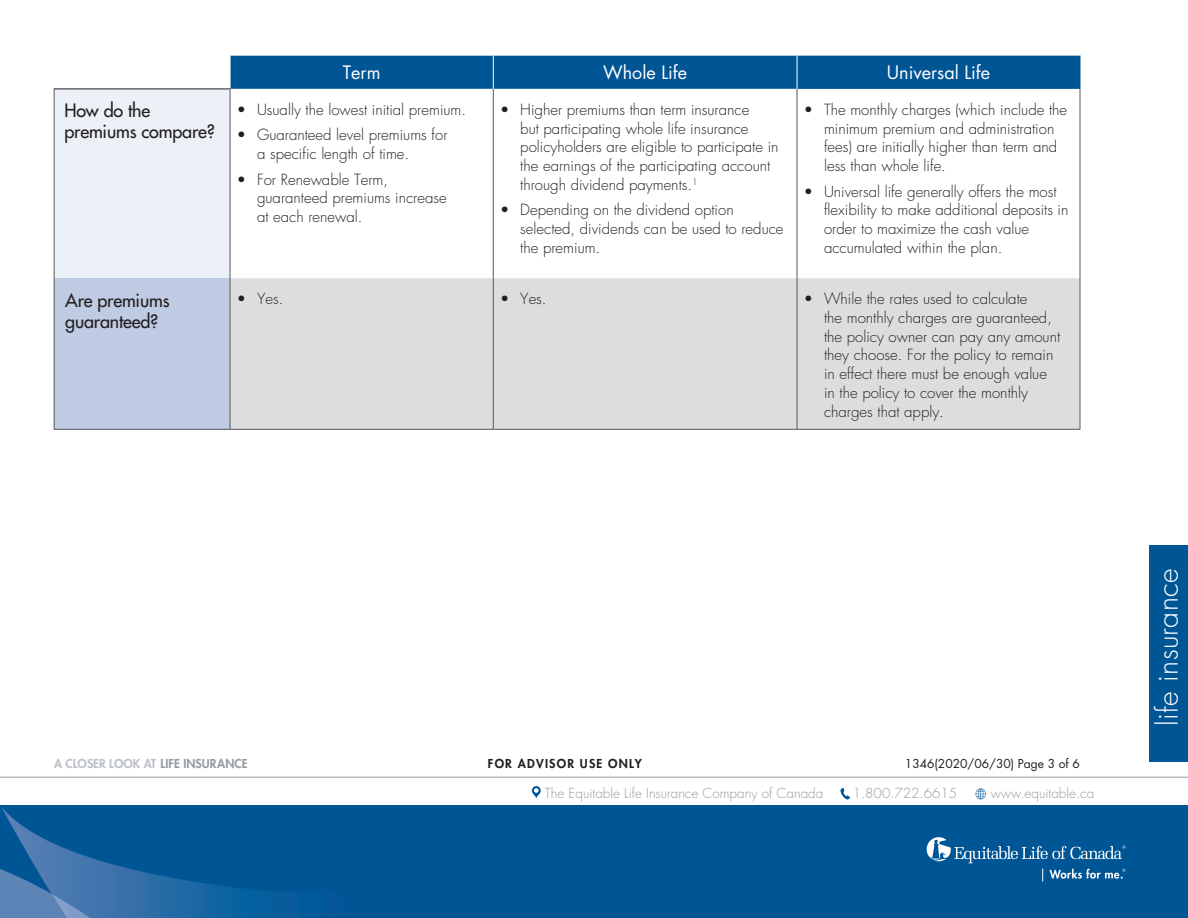
<style>
.page{position:relative;width:1188px;height:918px;background:#fff}
.page>*{position:absolute;margin:0;border:0;box-sizing:border-box;transform-origin:0 0}
.t1{font:300 28.5px "Futura Std";letter-spacing:.01em;color:#fff}
.t2{font:500 18px/21px "Futura Std";letter-spacing:-.01em;color:#231f20}
.t3{font:18px "Futura Std";color:#fff}
.t4{font:300 15px/18.8px "Futura Std";color:#231f20}
.t5{font:300 13.5px "Futura Std";color:#959ca1}
.t6{font:800 12px "Futura Std";color:#bcc1c6}
.t7{font:12px "Futura Std";color:#231f20}
.t8{font:800 12px "Futura Std";letter-spacing:.1em;color:#231f20}
.s1{color:#959ca1}
</style>
<div class="page">
<div style="left:1149px;top:545px;width:39px;height:217px;background:#005595"></div>
<div style="left:0;top:806px;width:1188px;height:112px;background:#005595"></div>
<div style="left:0;top:805px;width:1095px;height:113px;background:#005595"></div>
<svg style="left:0;top:807px;width:259px;height:111px"></svg>
<svg style="left:1049px;top:869px;width:76px;height:10px"></svg>
<svg style="left:926px;top:837px;width:199px;height:26px"></svg>
<svg style="left:1042px;top:869px;width:1px;height:13px"></svg>
<hr style="left:0;top:777px;width:1188px;height:1px;background:#959ca1">
<svg style="left:841px;top:788px;width:9px;height:12px"></svg>
<svg style="left:531px;top:786px;width:10px;height:12px"></svg>
<svg style="left:976px;top:788px;width:10px;height:11px"></svg>
<div style="left:231px;top:56px;width:566px;height:33px;background:#005595"></div>
<div style="left:797px;top:55px;width:283px;height:34px;background:#005595"></div>
<div style="left:54px;top:89px;width:176px;height:189px;background:#ecf1f7"></div>
<div style="left:54px;top:278px;width:176px;height:151px;background:#bfcbe3"></div>
<div style="left:231px;top:278px;width:849px;height:151px;background:#dcdddf"></div>
<hr style="left:54px;top:89px;width:1px;height:189px;background:#57585a">
<hr style="left:230px;top:89px;width:1px;height:189px;background:#57585a">
<hr style="left:493px;top:89px;width:1px;height:189px;background:#57585a">
<hr style="left:797px;top:89px;width:1px;height:189px;background:#57585a">
<hr style="left:1080px;top:89px;width:1px;height:189px;background:#57585a">
<hr style="left:54px;top:278px;width:1px;height:151px;background:#57585a">
<hr style="left:230px;top:278px;width:1px;height:151px;background:#57585a">
<hr style="left:493px;top:278px;width:1px;height:151px;background:#57585a">
<hr style="left:797px;top:278px;width:1px;height:151px;background:#57585a">
<hr style="left:1080px;top:278px;width:1px;height:151px;background:#57585a">
<hr style="left:493px;top:55px;width:1px;height:34px;background:#fff">
<hr style="left:797px;top:55px;width:1px;height:34px;background:#fff">
<hr style="left:1080px;top:55px;width:1px;height:34px;background:#005595">
<hr style="left:797px;top:55px;width:283px;height:1px;background:#fff">
<hr style="left:54px;top:89px;width:176px;height:1px;background:#231f20">
<hr style="left:54px;top:429px;width:176px;height:1px;background:#57585a">
<hr style="left:230px;top:429px;width:263px;height:1px;background:#57585a">
<hr style="left:493px;top:429px;width:304px;height:1px;background:#57585a">
<hr style="left:797px;top:429px;width:283px;height:1px;background:#57585a">
<p class="t3" style="left:343px;top:61px;width:39px">Term</p>
<p class="t3" style="left:603px;top:61px;width:85px">Whole Life</p>
<p class="t3" style="left:887px;top:61px;width:105px">Universal Life</p>
<p class="t2" style="left:64px;top:100px;width:152px">How do the premiums compare?</p>
<p class="t4" style="left:237px;top:100px;width:231px">• Usually the lowest initial premium.</p>
<p class="t4" style="left:257px;top:126px;width:192px;text-indent:-20px">• Guaranteed level premiums for a specific length of time.</p>
<p class="t4" style="left:257px;top:170px;width:191px;text-indent:-20px">• For Renewable Term, guaranteed premiums increase at each renewal.</p>
<p class="t4" style="left:520px;top:100px;width:260px;text-indent:-20px">• Higher premiums than term insurance<br>but participating whole life insurance policyholders are eligible to participate in the earnings of the participating account through dividend payments.<sup>1</sup></p>
<p class="t4" style="left:520px;top:201px;width:265px;text-indent:-20px">• Depending on the dividend option selected, dividends can be used to reduce the premium.</p>
<p class="t4" style="left:824px;top:100px;width:245px;text-indent:-20px">• The monthly charges (which include the minimum premium and administration fees) are initially higher than term and less than whole life.</p>
<p class="t4" style="left:824px;top:182px;width:246px;text-indent:-20px">• Universal life generally offers the most flexibility to make additional deposits in order to maximize the cash value accumulated within the plan.</p>
<p class="t2" style="left:65px;top:290px;width:106px">Are premiums guaranteed?</p>
<p class="t4" style="left:237px;top:290px;width:48px">• Yes.</p>
<p class="t4" style="left:500px;top:290px;width:48px">• Yes.</p>
<p class="t4" style="left:824px;top:290px;width:238px;text-indent:-20px">• While the rates used to calculate<br>the monthly charges are guaranteed, the policy owner can pay any amount they choose. For the policy to remain in effect there must be enough value in the policy to cover the monthly charges that apply.</p>
<p class="t6" style="left:54px;top:756px;width:195px">A CLOSER LOOK AT <span class="s1">LIFE INSURANCE</span></p>
<p class="t8" style="left:488px;top:756px;width:155px">FOR ADVISOR USE ONLY</p>
<p class="t7" style="left:905px;top:756px;width:177px">1346(2020/06/30) Page 3 of 6</p>
<p class="t5" style="left:545px;top:785px;width:280px">The Equitable Life Insurance Company of Canada</p>
<p class="t5" style="left:853px;top:785px;width:106px">1.800.722.6615</p>
<p class="t5" style="left:991px;top:785px;width:105px">www.equitable.ca</p>
<h1 class="t1" style="left:1150px;top:726px;width:159px;rotate:-90deg">life insurance</h1>
</div>
